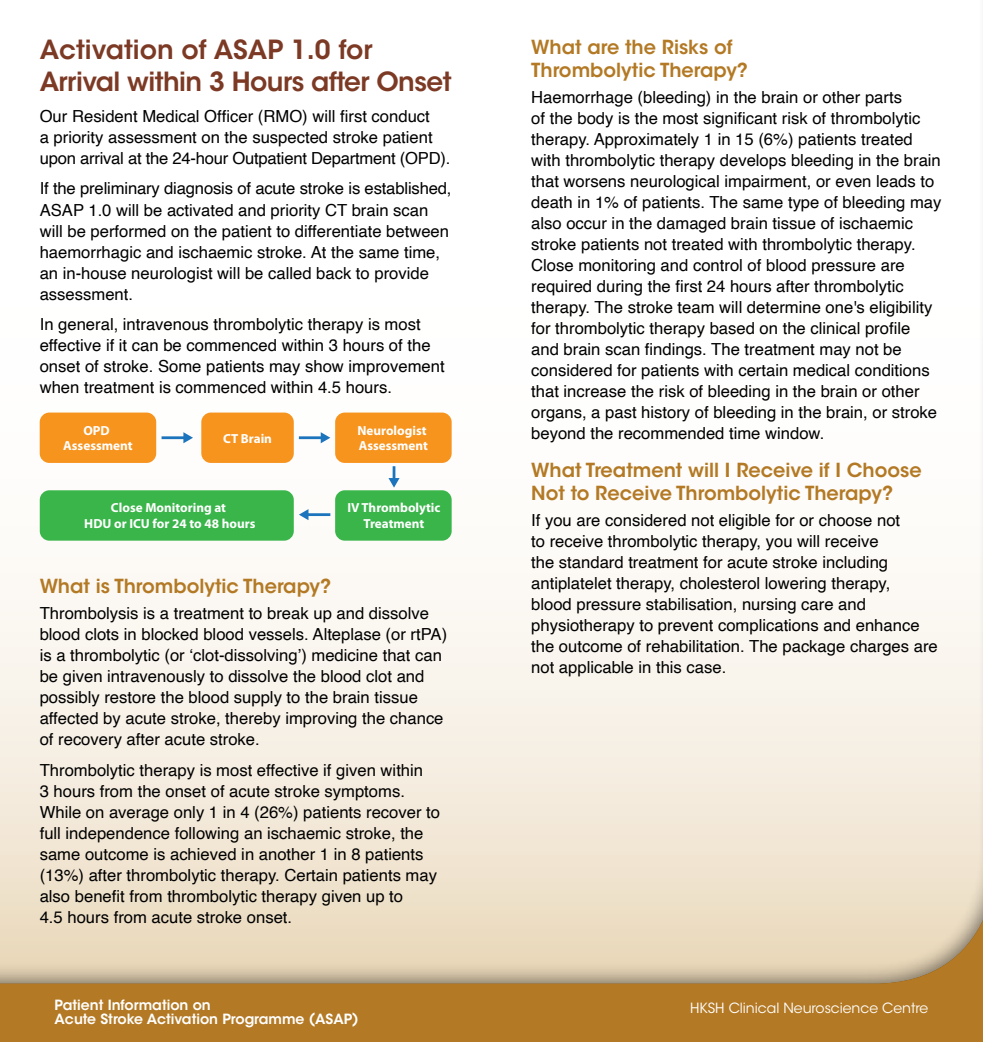
<style>
.page{position:relative;width:983px;height:1042px;background:#fff}
.page>*{position:absolute;margin:0;border:0;box-sizing:border-box;transform-origin:0 0}
.t1{font:600 26.25px/31.5px "ITC Avant Garde Std";letter-spacing:-.02em;color:#7c3a25}
.t2{font:600 19.25px/23.1px "ITC Avant Garde Std";color:#b37924}
.t3{font:16.62px/21px "Helvetica";color:#000}
.t4{font:600 14px "ITC Avant Garde Std";color:#fff}
.t5{font:14px "ITC Avant Garde Std";color:#fff}
.t6{font:700 13.12px/15.8px "Myriad Pro";color:#fff;text-align:center}
</style>
<div class="page">
<div style="left:0;top:0;width:982px;height:1042px;background:#b37924"></div>
<div style="left:0;top:0;width:982px;height:986px;background:#000;opacity:.5"></div>
<div style="left:40px;top:412px;width:116px;height:51px;background:#f7941e;border-radius:10px"></div>
<div style="left:201px;top:412px;width:93px;height:51px;background:#f7941e;border-radius:10px"></div>
<div style="left:40px;top:490px;width:254px;height:51px;background:#39b54a;border-radius:10px"></div>
<div style="left:335px;top:412px;width:116px;height:51px;background:#f7941e;border-radius:10px"></div>
<div style="left:335px;top:490px;width:116px;height:51px;background:#39b54a;border-radius:10px"></div>
<hr style="left:161px;top:436px;width:24px;height:3px;background:#1c75bc">
<svg style="left:183px;top:432px;width:10px;height:11px"></svg>
<hr style="left:299px;top:436px;width:23px;height:3px;background:#1c75bc">
<svg style="left:320px;top:432px;width:10px;height:11px"></svg>
<hr style="left:307px;top:513px;width:23px;height:3px;background:#1c75bc">
<svg style="left:299px;top:509px;width:9px;height:11px"></svg>
<hr style="left:392px;top:466px;width:3px;height:14px;background:#1c75bc">
<svg style="left:388px;top:478px;width:11px;height:10px"></svg>
<h1 class="t1" style="left:40px;top:34px;width:413px">Activation of ASAP 1.0 for<br>Arrival within 3 Hours after Onset</h1>
<p class="t3" style="left:40px;top:106px;width:412px">Our Resident Medical Officer (RMO) will first conduct<br>a priority assessment on the suspected stroke patient upon arrival at the 24-hour Outpatient Department (OPD).</p>
<p class="t3" style="left:40px;top:179px;width:413px">If the preliminary diagnosis of acute stroke is established, ASAP 1.0 will be activated and priority CT brain scan will be performed on the patient to differentiate between haemorrhagic and ischaemic stroke. At the same time, an in-house neurologist will be called back to provide assessment.</p>
<p class="t3" style="left:40px;top:315px;width:406px">In general, intravenous thrombolytic therapy is most effective if it can be commenced within 3 hours of the onset of stroke. Some patients may show improvement when treatment is commenced within 4.5 hours.</p>
<p class="t6" style="left:63px;top:422px;width:71px">OPD<br>Assessment</p>
<p class="t6" style="left:223px;top:430px;width:50px">CT Brain</p>
<p class="t6" style="left:357px;top:422px;width:72px;text-align:left">Neurologist<br>Assessment</p>
<p class="t6" style="left:84px;top:500px;width:173px">Close Monitoring at<br>HDU or ICU for 24 to 48 hours</p>
<p class="t6" style="left:347px;top:500px;width:95px">IV Thrombolytic<br>Treatment</p>
<p class="t2" style="left:40px;top:574px;width:293px">What is Thrombolytic Therapy?</p>
<p class="t3" style="left:40px;top:603px;width:409px">Thrombolysis is a treatment to break up and dissolve blood clots in blocked blood vessels. Alteplase (or rtPA) is a thrombolytic (or ‘clot-dissolving’) medicine that can be given intravenously to dissolve the blood clot and possibly restore the blood supply to the brain tissue affected by acute stroke, thereby improving the chance of recovery after acute stroke.</p>
<p class="t3" style="left:40px;top:760px;width:402px">Thrombolytic therapy is most effective if given within<br>3 hours from the onset of acute stroke symptoms.<br>While on average only 1 in 4 (26%) patients recover to full independence following an ischaemic stroke, the same outcome is achieved in another 1 in 8 patients (13%) after thrombolytic therapy. Certain patients may also benefit from thrombolytic therapy given up to<br>4.5 hours from acute stroke onset.</p>
<p class="t2" style="left:531px;top:35px;width:218px">What are the Risks of<br>Thrombolytic Therapy?</p>
<p class="t3" style="left:531px;top:87px;width:412px">Haemorrhage (bleeding) in the brain or other parts<br>of the body is the most significant risk of thrombolytic therapy. Approximately 1 in 15 (6%) patients treated with thrombolytic therapy develops bleeding in the brain that worsens neurological impairment, or even leads to death in 1% of patients. The same type of bleeding may also occur in the damaged brain tissue of ischaemic stroke patients not treated with thrombolytic therapy.<br>Close monitoring and control of blood pressure are required during the first 24 hours after thrombolytic therapy. The stroke team will determine one's eligibility for thrombolytic therapy based on the clinical profile and brain scan findings. The treatment may not be considered for patients with certain medical conditions that increase the risk of bleeding in the brain or other organs, a past history of bleeding in the brain, or stroke beyond the recommended time window.</p>
<p class="t2" style="left:531px;top:458px;width:392px">What Treatment will I Receive if I Choose<br>Not to Receive Thrombolytic Therapy?</p>
<p class="t3" style="left:531px;top:510px;width:408px">If you are considered not eligible for or choose not<br>to receive thrombolytic therapy, you will receive<br>the standard treatment for acute stroke including antiplatelet therapy, cholesterol lowering therapy,<br>blood pressure stabilisation, nursing care and physiotherapy to prevent complications and enhance the outcome of rehabilitation. The package charges are not applicable in this case.</p>
<p class="t4" style="left:55px;top:996px;width:158px">Patient Information on</p>
<p class="t5" style="left:698px;top:999px;width:181px">Comprehensive On ology</p>
<p class="t4" style="left:55px;top:1010px;width:305px">Acute Stroke Activation Programme (ASAP)</p>
<p class="t4" style="left:53px;top:999px;width:330px">Haematological Cancer Plasma Cell Myeloma</p>
<p class="t5" style="left:689px;top:999px;width:240px">HKSH Clinical Neuroscience Centre</p>
</div>
